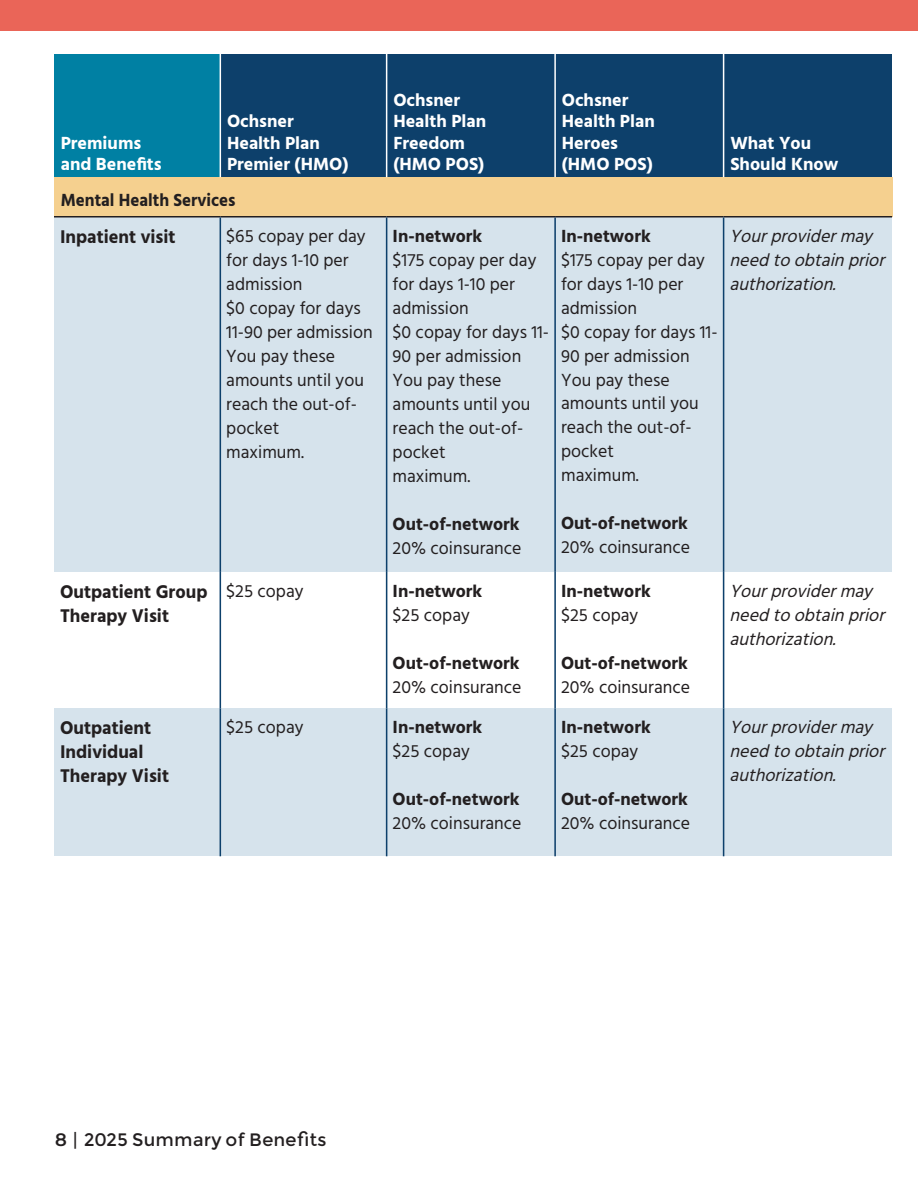
<style>
.page{position:relative;width:918px;height:1188px;background:#fff}
.page>*{position:absolute;margin:0;border:0;box-sizing:border-box;transform-origin:0 0}
.t1{font:700 18.9px/24px "Hind";color:#231f20}
.t2{font:18px/24px "Hind";color:#231f20}
.t3{font:700 18px "Hind";color:#231f20}
.t4{font:italic 18px/24px "Hind";color:#231f20}
.t5{font:700 18px/21.6px "Hind";color:#fff}
.t6{font:18px "Montserrat";color:#231f20}
.t7{font:700 18px "Hind";color:#231f20;scale:.94 1}
.s1{font-weight:600}
</style>
<div class="page">
<div style="left:0;top:0;width:918px;height:30px;background:#ea6558"></div>
<div style="left:54px;top:54px;width:166px;height:123px;background:#0080a3"></div>
<div style="left:220px;top:54px;width:167px;height:123px;background:#0d406b"></div>
<div style="left:387px;top:54px;width:168px;height:123px;background:#0d406b"></div>
<div style="left:555px;top:54px;width:169px;height:123px;background:#0d406b"></div>
<div style="left:724px;top:54px;width:168px;height:123px;background:#0d406b"></div>
<div style="left:54px;top:177px;width:838px;height:40px;background:#f5d08f"></div>
<div style="left:54px;top:217px;width:166px;height:355px;background:#d6e3ec"></div>
<div style="left:220px;top:217px;width:167px;height:355px;background:#d6e3ec"></div>
<div style="left:387px;top:217px;width:168px;height:355px;background:#d6e3ec"></div>
<div style="left:555px;top:217px;width:169px;height:355px;background:#d6e3ec"></div>
<div style="left:724px;top:217px;width:168px;height:355px;background:#d6e3ec"></div>
<div style="left:54px;top:709px;width:166px;height:147px;background:#d6e3ec"></div>
<div style="left:220px;top:709px;width:167px;height:147px;background:#d6e3ec"></div>
<div style="left:387px;top:709px;width:168px;height:147px;background:#d6e3ec"></div>
<div style="left:555px;top:709px;width:169px;height:147px;background:#d6e3ec"></div>
<div style="left:724px;top:709px;width:168px;height:147px;background:#d6e3ec"></div>
<hr style="left:54px;top:216px;width:166px;height:2px;background:#231f20">
<hr style="left:220px;top:216px;width:167px;height:2px;background:#231f20">
<hr style="left:387px;top:216px;width:168px;height:2px;background:#231f20">
<hr style="left:555px;top:216px;width:169px;height:2px;background:#231f20">
<hr style="left:724px;top:216px;width:168px;height:2px;background:#231f20">
<hr style="left:220px;top:217px;width:1px;height:355px;background:#0d406b">
<hr style="left:386px;top:217px;width:1px;height:355px;background:#0d406b">
<hr style="left:554px;top:217px;width:2px;height:355px;background:#0d406b">
<hr style="left:723px;top:217px;width:1px;height:355px;background:#0d406b">
<hr style="left:220px;top:572px;width:1px;height:137px;background:#0d406b">
<hr style="left:386px;top:572px;width:1px;height:137px;background:#0d406b">
<hr style="left:554px;top:572px;width:2px;height:137px;background:#0d406b">
<hr style="left:723px;top:572px;width:1px;height:137px;background:#0d406b">
<hr style="left:220px;top:709px;width:1px;height:147px;background:#0d406b">
<hr style="left:386px;top:709px;width:1px;height:147px;background:#0d406b">
<hr style="left:554px;top:709px;width:2px;height:147px;background:#0d406b">
<hr style="left:723px;top:709px;width:1px;height:147px;background:#0d406b">
<hr style="left:220px;top:54px;width:1px;height:123px;background:#fff">
<hr style="left:386px;top:54px;width:1px;height:123px;background:#fff">
<hr style="left:554px;top:54px;width:2px;height:123px;background:#fff">
<hr style="left:723px;top:54px;width:1px;height:123px;background:#fff">
<p class="t5" style="left:61px;top:132px;width:102px">Premiums and Benefits</p>
<p class="t5" style="left:227px;top:110px;width:123px">Ochsner<br>Health Plan<br>Premier (HMO)</p>
<p class="t5" style="left:393px;top:89px;width:94px">Ochsner<br>Health Plan<br>Freedom</p>
<p class="t5" style="left:393px;top:153px;width:92px">(HMO POS)</p>
<p class="t7" style="left:61px;top:190px;width:187px">Mental Health Services</p>
<p class="t1" style="left:60px;top:224px;width:117px">Inpatient visit</p>
<p class="t2" style="left:226px;top:225px;width:148px">$65 copay per day for days 1-10 per admission<br>$0 copay for days<br>11-90 per admission<br>You pay these amounts until you reach the out-of&shy;pocket<br>maximum.</p>
<p class="t3" style="left:393px;top:225px;width:91px">In-network</p>
<p class="t2" style="left:393px;top:249px;width:158px">$175 copay per day for days 1-10 per admission<br>$0 copay for days 11-<br>90 per admission<br>You pay these amounts until you reach the out-of&shy;pocket<br>maximum.</p>
<p class="t3" style="left:393px;top:513px;width:128px">Out-of-network</p>
<p class="t2" style="left:393px;top:536px;width:130px">20% coinsurance</p>
<p class="t1" style="left:60px;top:579px;width:149px">Outpatient Group<br>Therapy Visit</p>
<p class="t2" style="left:226px;top:580px;width:79px">$25 copay</p>
<p class="t3" style="left:393px;top:580px;width:91px">In-network</p>
<p class="t2" style="left:393px;top:604px;width:79px">$25 copay</p>
<p class="t3" style="left:393px;top:652px;width:128px">Out-of-network</p>
<p class="t2" style="left:393px;top:676px;width:130px">20% coinsurance</p>
<p class="t1" style="left:60px;top:716px;width:111px">Outpatient<br>Individual<br>Therapy Visit</p>
<p class="t2" style="left:226px;top:716px;width:79px">$25 copay</p>
<p class="t3" style="left:393px;top:717px;width:91px">In-network</p>
<p class="t2" style="left:393px;top:740px;width:79px">$25 copay</p>
<p class="t3" style="left:393px;top:789px;width:128px">Out-of-network</p>
<p class="t2" style="left:393px;top:812px;width:130px">20% coinsurance</p>
<p class="t5" style="left:562px;top:89px;width:94px">Ochsner<br>Health Plan<br>Heroes</p>
<p class="t5" style="left:562px;top:153px;width:92px">(HMO POS)</p>
<p class="t5" style="left:730px;top:132px;width:109px">What You<br>Should Know</p>
<p class="t3" style="left:561px;top:225px;width:91px">In-network</p>
<p class="t2" style="left:561px;top:248px;width:145px">$175 copay per day for days 1-10 per admission</p>
<p class="t2" style="left:561px;top:320px;width:158px">$0 copay for days 11-</p>
<p class="t2" style="left:561px;top:344px;width:139px">90 per admission<br>You pay these amounts until you reach the out-of&shy;pocket<br>maximum.</p>
<p class="t3" style="left:561px;top:513px;width:128px">Out-of-network</p>
<p class="t2" style="left:561px;top:536px;width:130px">20% coinsurance</p>
<p class="t3" style="left:561px;top:580px;width:91px">In-network</p>
<p class="t2" style="left:561px;top:604px;width:79px">$25 copay</p>
<p class="t3" style="left:561px;top:652px;width:128px">Out-of-network</p>
<p class="t2" style="left:561px;top:676px;width:130px">20% coinsurance</p>
<p class="t3" style="left:561px;top:717px;width:91px">In-network</p>
<p class="t2" style="left:561px;top:740px;width:79px">$25 copay</p>
<p class="t3" style="left:561px;top:789px;width:128px">Out-of-network</p>
<p class="t2" style="left:561px;top:812px;width:130px">20% coinsurance</p>
<p class="t4" style="left:730px;top:225px;width:162px">Yourprovidermay needtoobtainprior authorization.</p>
<p class="t4" style="left:730px;top:580px;width:162px">Yourprovidermay needtoobtainprior authorization.</p>
<p class="t4" style="left:730px;top:716px;width:162px">Yourprovidermay needtoobtainprior authorization.</p>
<p class="t6" style="left:55px;top:1128px;width:273px"><span class="s1">8</span> | 2025 Summary of Benefits</p>
</div>
